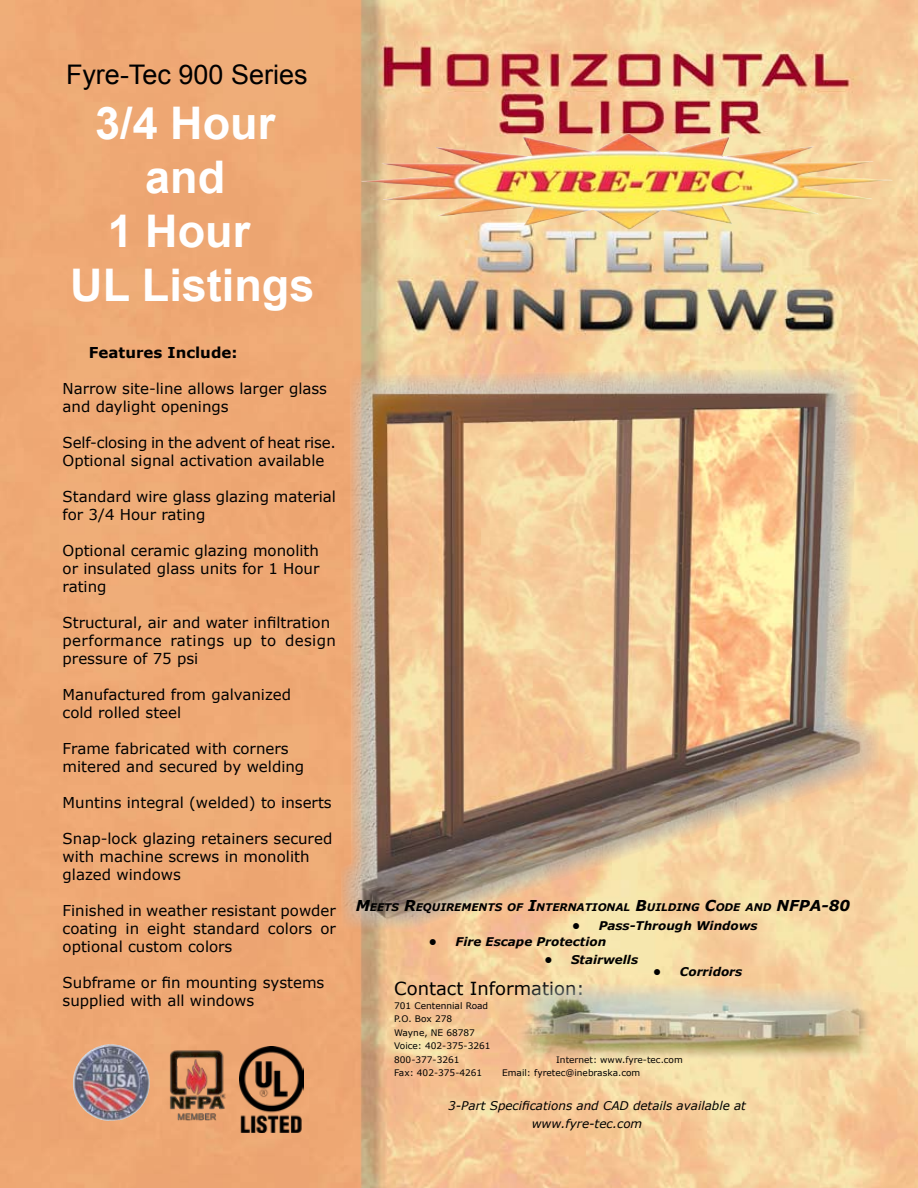
<style>
.page{position:relative;width:918px;height:1188px;background:#fff}
.page>*{position:absolute;margin:0;border:0;box-sizing:border-box;transform-origin:0 0}
.t1{font:700 45px/54px "Arial";color:#fff;text-align:center}
.t2{font:27px "Arial";color:#000}
.t3{font:18px "Verdana";color:#000}
.t4{font:15px/18px "Verdana";color:#000}
.t5{font:700 15px "Verdana";color:#000}
.t6{font:italic 700 12px "Verdana";color:#000}
.t7{font:italic 12px/18px "Verdana";color:#000}
.t8{font:italic 700 10.5px "Verdana";color:#000}
.t9{font:9px/13.5px "Verdana";color:#000}
.s1{font-size:15px}
</style>
<div class="page">
<img style="left:0;top:0;width:918px;height:1188px">
<img style="left:360px;top:133px;width:512px;height:97px">
<img style="left:516px;top:983px;width:134px;height:77px">
<img style="left:239px;top:1046px;width:65px;height:86px">
<img style="left:73px;top:1038px;width:72px;height:83px">
<img style="left:340px;top:367px;width:540px;height:563px">
<img style="left:166px;top:1047px;width:65px;height:73px">
<h2 class="t2" style="left:66px;top:57px;width:243px">Fyre-Tec 900 Series</h2>
<h1 class="t1" style="left:70px;top:98px;width:246px">3/4 Hour and<br>1 Hour<br>UL Listings</h1>
<p class="t5" style="left:89px;top:343px;width:150px">Features Include:</p>
<p class="t4" style="left:63px;top:379px;width:266px">Narrow site-line allows larger glass and daylight openings</p>
<p class="t4" style="left:63px;top:433px;width:275px">Self-closing in the advent of heat rise.<br>Optional signal activation available</p>
<p class="t4" style="left:63px;top:487px;width:275px">Standard wire glass glazing material for 3/4 Hour rating</p>
<p class="t4" style="left:63px;top:541px;width:258px;text-align:justify">Optional ceramic glazing monolith or insulated glass units for 1 Hour rating</p>
<p class="t4" style="left:63px;top:613px;width:275px">Structural, air and water infiltration performance ratings up to design pressure of 75 psi</p>
<p class="t4" style="left:63px;top:685px;width:230px">Manufactured from galvanized cold rolled steel</p>
<p class="t4" style="left:63px;top:739px;width:243px">Frame fabricated with corners mitered and secured by welding</p>
<p class="t4" style="left:63px;top:793px;width:271px">Muntins integral (welded) to inserts</p>
<p class="t4" style="left:63px;top:829px;width:271px">Snap-lock glazing retainers secured with machine screws in monolith glazed windows</p>
<p class="t4" style="left:63px;top:901px;width:275px;text-align:justify">Finished in weather resistant powder coating in eight standard colors or optional custom colors</p>
<p class="t4" style="left:63px;top:973px;width:263px">Subframe or fin mounting systems supplied with all windows</p>
<p class="t3" style="left:394px;top:977px;width:192px">Contact Information:</p>
<p class="t8" style="left:356px;top:900px;width:496px"><span class="s1">M</span>EETS <span class="s1">R</span>EQUIREMENTS OF <span class="s1">I</span>NTERNATIONAL <span class="s1">B</span>UILDING <span class="s1">C</span>ODE AND <span class="s1">NFPA-80</span></p>
<p class="t6" style="left:572px;top:918px;width:187px">• Pass-Through Windows</p>
<p class="t6" style="left:429px;top:934px;width:179px">• Fire Escape Protection</p>
<p class="t6" style="left:544px;top:952px;width:96px">• Stairwells</p>
<p class="t6" style="left:653px;top:964px;width:91px">• Corridors</p>
<p class="t9" style="left:394px;top:998px;width:98px">701 Centennial Road<br>P.O. Box 278<br>Wayne, NE 68787<br>Voice: 402-375-3261<br>800-377-3261</p>
<p class="t9" style="left:556px;top:1052px;width:128px">Internet: www.fyre-tec.com</p>
<p class="t9" style="left:394px;top:1066px;width:90px">Fax: 402-375-4261</p>
<p class="t9" style="left:502px;top:1066px;width:140px">Email: fyretec@inebraska.com</p>
<p class="t7" style="left:532px;top:1097px;width:216px;text-indent:-84px">3-Part Specifications and CAD details available at www.fyre-tec.com</p>
</div>
